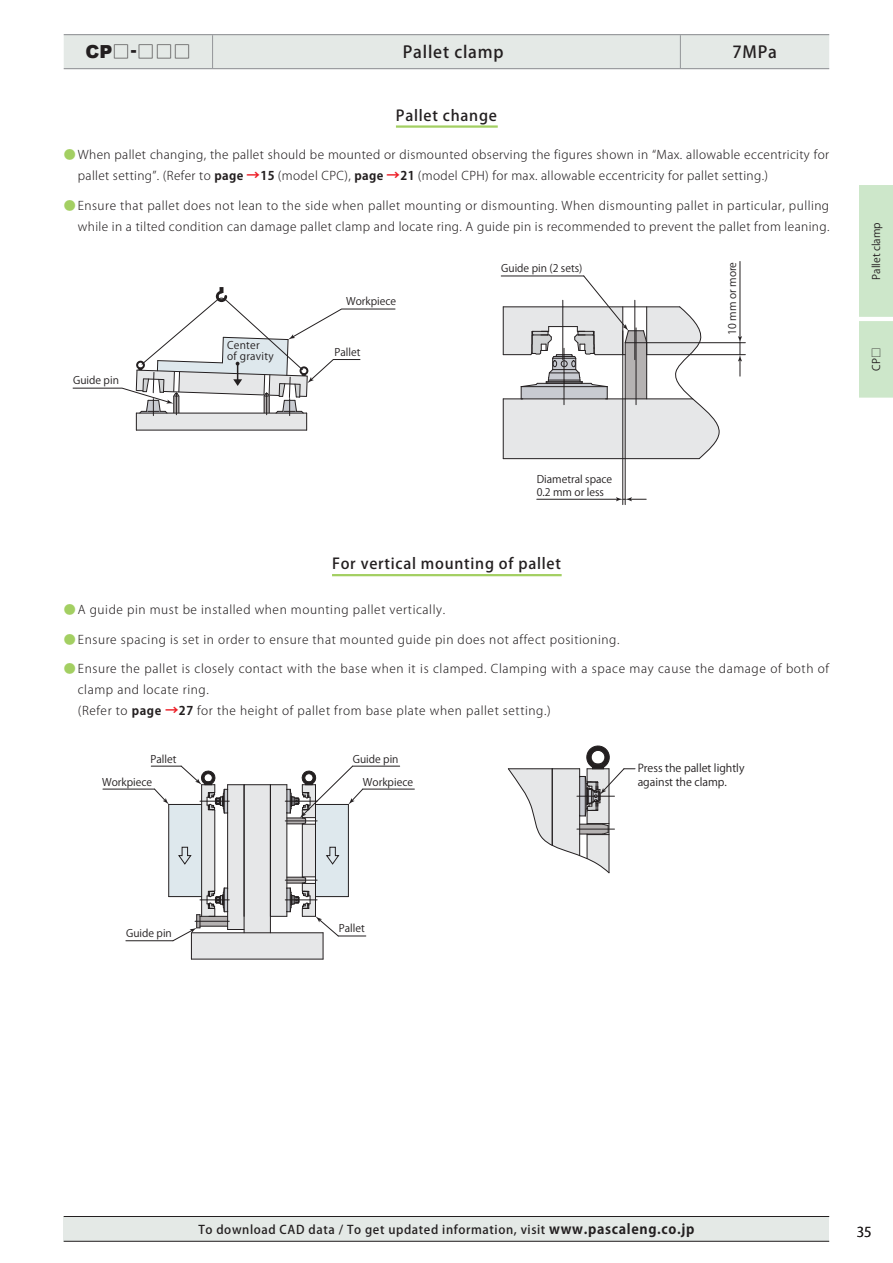
<style>
.page{position:relative;width:893px;height:1263px;background:#fff}
.page>*{position:absolute;margin:0;border:0;box-sizing:border-box;transform-origin:0 0}
.t1{font:17.25px "Koz Go Pro Extra Light 90 msp RKSJ H";color:#231f20}
.t2{font:16.5px "Koz Go Pro Medium 90 msp RKSJ H";letter-spacing:.05em;color:#231f20}
.t3{font:15px "Koz Go Pro Medium 90 msp RKSJ H";letter-spacing:.05em;color:#231f20}
.t4{font:13.5px "Koz Go Pro Regular 90 msp RKSJ H";color:#231f20}
.t5{font:12px/21px "Koz Go Pro Light 90 msp RKSJ H";letter-spacing:.04em;color:#231f20}
.t6{font:12px "Koz Go Pro Medium 90 msp RKSJ H";letter-spacing:.05em;color:#231f20}
.t7{font:10.95px/13px "Koz Go Pro Regular 90 msp RKSJ H";color:#231f20}
.t8{font:10.5px/12.6px "Koz Go Pro Regular 90 msp RKSJ H";color:#231f20}
.t9{font:10.5px/10.5px "Koz Go Pro Regular 90 msp RKSJ H";letter-spacing:.025em;color:#231f20}
.s1{font-family:"Arial";font-weight:900;font-size:18px}
.s2{font-family:"Arial";font-weight:900}
.s3{font-family:"Koz Go Pro Regular 90 msp RKSJ H";color:#a3cf62}
.s4{font-family:"Koz Go Pro Bold 90 msp RKSJ H"}
.s5{font-family:"Koz Go Pro Bold 90 msp RKSJ H";font-size:13.5px;color:#ed1c24}
.s6{font-family:"Koz Go Pro Bold 90 msp RKSJ H";font-size:13.5px}
</style>
<div class="page">
<div style="left:64px;top:1216px;width:765px;height:26px;background:#e4e9e6"></div>
<hr style="left:64px;top:1216px;width:765px;height:1px;background:#231f20">
<hr style="left:64px;top:1241px;width:765px;height:1px;background:#231f20">
<div style="left:64px;top:35px;width:765px;height:33px;background:#e4e9e6"></div>
<hr style="left:212px;top:35px;width:1px;height:33px;background:#939598">
<hr style="left:680px;top:35px;width:1px;height:33px;background:#939598">
<hr style="left:64px;top:34px;width:765px;height:1px;background:#939598">
<hr style="left:64px;top:68px;width:765px;height:1px;background:#939598">
<div style="left:859px;top:185px;width:34px;height:213px;background:#cde7ca"></div>
<hr style="left:136px;top:430px;width:171px;height:1px;background:#231f20">
<hr style="left:191px;top:959px;width:132px;height:1px;background:#231f20">
<svg style="left:508px;top:745px;width:127px;height:129px"></svg>
<svg style="left:503px;top:275px;width:217px;height:184px"></svg>
<hr style="left:690px;top:354px;width:55px;height:1px;background:#231f20">
<hr style="left:647px;top:342px;width:98px;height:1px;background:#231f20">
<hr style="left:625px;top:399px;width:1px;height:106px;background:#231f20">
<hr style="left:622px;top:331px;width:1px;height:174px;background:#231f20">
<hr style="left:636px;top:328px;width:1px;height:77px;background:#231f20">
<hr style="left:562px;top:300px;width:1px;height:60px;background:#231f20">
<hr style="left:564px;top:348px;width:1px;height:57px;background:#231f20">
<hr style="left:634px;top:300px;width:1px;height:60px;background:#231f20">
<svg style="left:72px;top:287px;width:324px;height:143px"></svg>
<hr style="left:501px;top:276px;width:83px;height:1px;background:#231f20">
<hr style="left:740px;top:261px;width:1px;height:77px;background:#231f20">
<svg style="left:738px;top:336px;width:4px;height:40px"></svg>
<hr style="left:537px;top:499px;width:81px;height:1px;background:#231f20">
<svg style="left:616px;top:497px;width:30px;height:4px"></svg>
<hr style="left:353px;top:766px;width:47px;height:1px;background:#231f20">
<hr style="left:151px;top:766px;width:30px;height:1px;background:#231f20">
<hr style="left:126px;top:941px;width:47px;height:1px;background:#231f20">
<hr style="left:363px;top:789px;width:51px;height:1px;background:#231f20">
<hr style="left:103px;top:789px;width:51px;height:1px;background:#231f20">
<svg style="left:154px;top:766px;width:212px;height:193px"></svg>
<hr style="left:396px;top:125px;width:102px;height:3px;background:#a3cf62">
<hr style="left:332px;top:574px;width:230px;height:2px;background:#a3cf62">
<h1 class="t1" style="left:86px;top:45px;width:107px"><span class="s1">CP</span>□<span class="s2">-</span>□□□</h1>
<h2 class="t2" style="left:403px;top:46px;width:102px">Pallet clamp</h2>
<h2 class="t2" style="left:732px;top:46px;width:63px">7MPa　</h2>
<p class="t3" style="left:396px;top:109px;width:103px">Pallet change</p>
<p class="t5" style="left:78px;top:146px;width:753px;text-indent:-14px"><span class="s3">●</span> When pallet changing, the pallet should be mounted or dismounted observing the figures shown in “Max. allowable eccentricity for pallet setting”. (Refer to <span class="s4">page</span> <span class="s5">→</span><span class="s4">15</span> (model CPC), <span class="s4">page</span> <span class="s5">→</span><span class="s4">21</span> (model CPH) for max. allowable eccentricity for pallet setting.)</p>
<p class="t5" style="left:64px;top:197px;width:767px;text-align:right"><span class="s3">●</span> Ensure that pallet does not lean to the side when pallet mounting or dismounting. When dismounting pallet in particular, pulling while in a tilted condition can damage pallet clamp and locate ring. A guide pin is recommended to prevent the pallet from leaning.</p>
<p class="t8" style="left:73px;top:376px;width:47px">Guide pin</p>
<p class="t9" style="left:227px;top:342px;width:48px">Center<br>of gravity</p>
<p class="t8" style="left:346px;top:296px;width:52px">Workpiece</p>
<p class="t8" style="left:334px;top:347px;width:27px">Pallet</p>
<p class="t8" style="left:501px;top:263px;width:83px">Guide pin (2 sets)</p>
<p class="t8" style="left:727px;top:335px;width:74px;rotate:-90deg">10 mm or more</p>
<p class="t8" style="left:537px;top:474px;width:77px">Diametral space<br>0.2 mm or less</p>
<p class="t3" style="left:332px;top:558px;width:230px">For vertical mounting of pallet</p>
<p class="t5" style="left:64px;top:601px;width:383px"><span class="s3">●</span> A guide pin must be installed when mounting pallet vertically.</p>
<p class="t5" style="left:64px;top:631px;width:557px"><span class="s3">●</span> Ensure spacing is set in order to ensure that mounted guide pin does not affect positioning.</p>
<p class="t5" style="left:78px;top:660px;width:753px;text-indent:-14px"><span class="s3">●</span> Ensure the pallet is closely contact with the base when it is clamped. Clamping with a space may cause the damage of both of clamp and locate ring.<br>(Refer to <span class="s4">page</span> <span class="s5">→</span><span class="s4">27</span> for the height of pallet from base plate when pallet setting.)</p>
<p class="t8" style="left:150px;top:754px;width:27px">Pallet</p>
<p class="t8" style="left:353px;top:754px;width:47px">Guide pin</p>
<p class="t8" style="left:102px;top:777px;width:52px">Workpiece</p>
<p class="t8" style="left:363px;top:777px;width:52px">Workpiece</p>
<p class="t7" style="left:638px;top:763px;width:108px">Press the pallet lightly against the clamp.</p>
<p class="t8" style="left:871px;top:280px;width:59px;rotate:-90deg">Pallet clamp</p>
<p class="t8" style="left:871px;top:371px;width:25px;rotate:-90deg">CP□</p>
<p class="t8" style="left:126px;top:928px;width:47px">Guide pin</p>
<p class="t8" style="left:339px;top:923px;width:27px">Pallet</p>
<p class="t6" style="left:198px;top:1225px;width:498px">To download CAD data / To get updated information, visit <span class="s6">www.pascaleng.co.jp</span></p>
<p class="t4" style="left:857px;top:1226px;width:16px">35</p>
</div>
